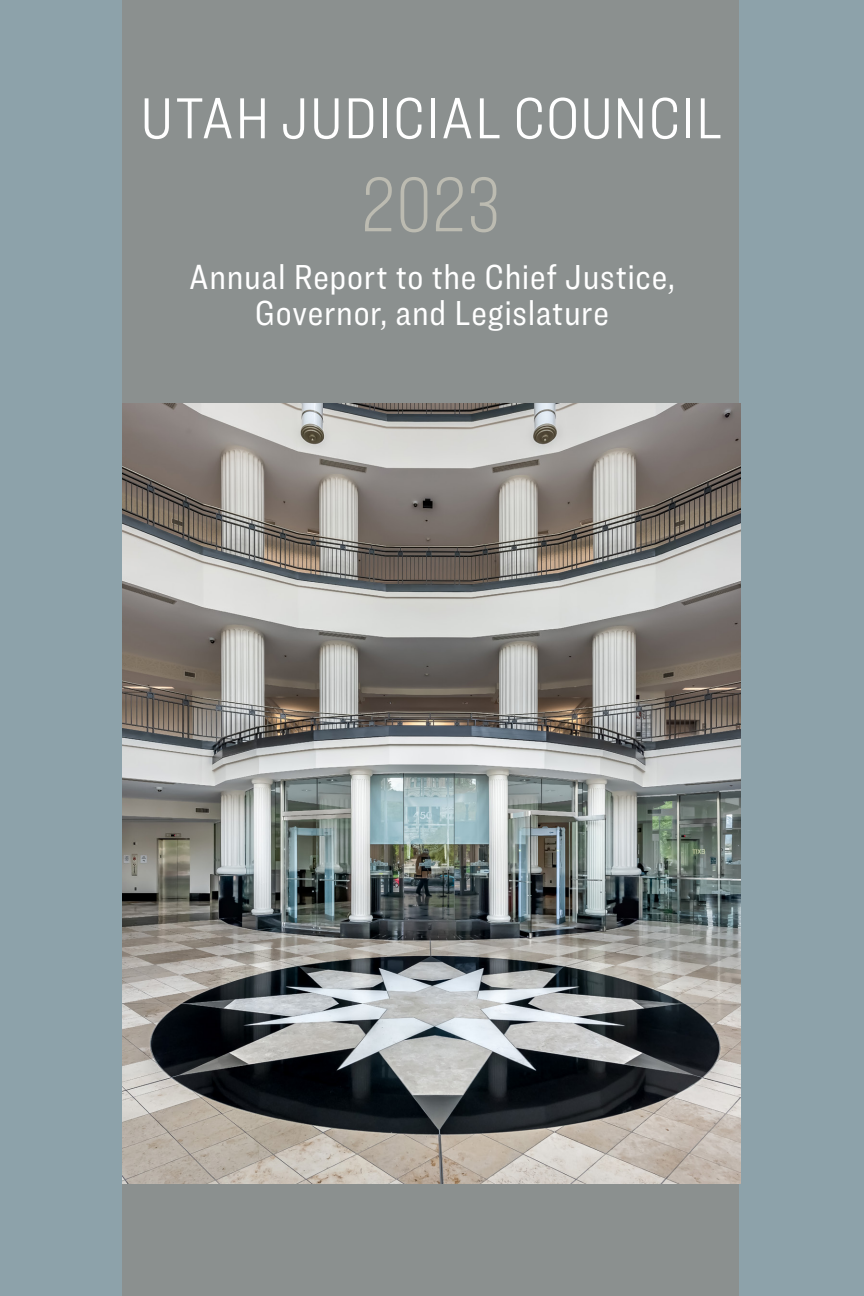
<style>
.page{position:relative;width:864px;height:1296px;background:#fff}
.page>*{position:absolute;margin:0;border:0;box-sizing:border-box;transform-origin:0 0}
.t1{font:100 80px "Ringside Compressed";color:#bcbbb1}
.t2{font:300 60px "Ringside Condensed";letter-spacing:.01em;color:#fff}
.t3{font:36px/36px "Ringside Condensed";letter-spacing:.02em;color:#fff;text-align:center}
</style>
<div class="page">
<div style="left:122px;top:0;width:617px;height:1296px;background:#8b908f"></div>
<div style="left:739px;top:0;width:125px;height:1296px;background:#8da2aa"></div>
<div style="left:0;top:0;width:122px;height:1296px;background:#8da2aa"></div>
<img style="left:122px;top:403px;width:618px;height:781px">
<p class="t2" style="left:140px;top:78px;width:584px">UTAH JUDICIAL COUNCIL</p>
<p class="t1" style="left:361px;top:153px;width:141px">2023</p>
<p class="t3" style="left:189px;top:259px;width:487px">Annual Report to the Chief Justice,<br>Governor, and Legislature</p>
</div>
